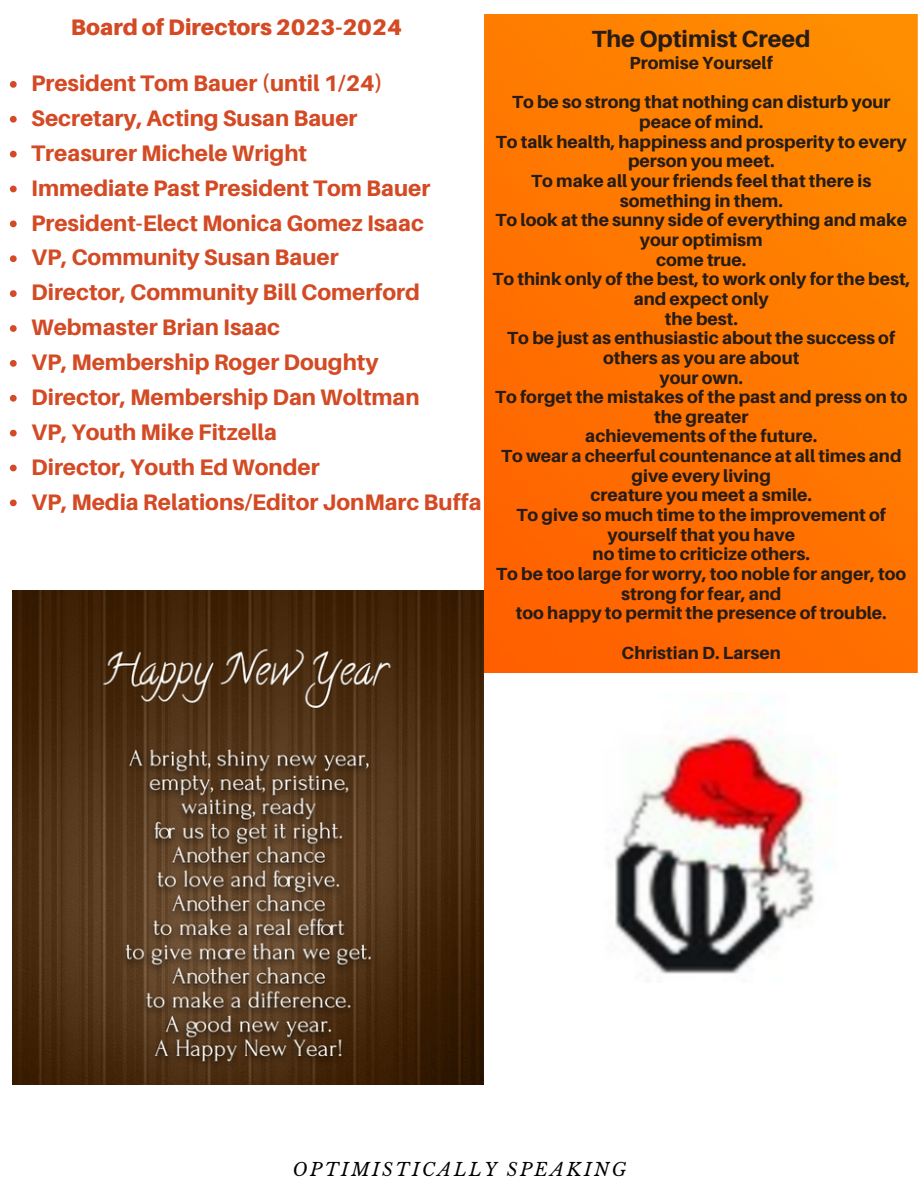
<style>
.page{position:relative;width:918px;height:1188px;background:#fff}
.page>*{position:absolute;margin:0;border:0;box-sizing:border-box;transform-origin:0 0}
.t1{font:800 23.4px "Aileron";color:#271c17}
.t2{font:800 22.5px "Aileron";color:#d34a24}
.t3{font:900 22.5px "Aileron";color:#d34a24}
.t4{font:italic 18px "Libre Baskerville";letter-spacing:.14em;color:#000}
.t5{font:800 17.55px/19.6px "Aileron";color:#271c17;text-align:center}
</style>
<div class="page">
<img style="left:485px;top:14px;width:433px;height:658px">
<img style="left:13px;top:590px;width:471px;height:494px">
<img style="left:615px;top:693px;width:199px;height:281px">
<svg style="left:10px;top:81px;width:7px;height:7px"></svg>
<svg style="left:10px;top:116px;width:7px;height:7px"></svg>
<svg style="left:10px;top:151px;width:7px;height:6px"></svg>
<svg style="left:10px;top:186px;width:7px;height:6px"></svg>
<svg style="left:10px;top:220px;width:7px;height:7px"></svg>
<svg style="left:10px;top:255px;width:7px;height:7px"></svg>
<svg style="left:10px;top:290px;width:7px;height:7px"></svg>
<svg style="left:10px;top:325px;width:7px;height:7px"></svg>
<svg style="left:10px;top:360px;width:7px;height:7px"></svg>
<svg style="left:10px;top:395px;width:7px;height:7px"></svg>
<svg style="left:10px;top:430px;width:7px;height:6px"></svg>
<svg style="left:10px;top:465px;width:7px;height:6px"></svg>
<svg style="left:10px;top:499px;width:7px;height:7px"></svg>
<p class="t3" style="left:71px;top:13px;width:332px">Board of Directors 2023-2024</p>
<p class="t2" style="left:31px;top:69px;width:353px">President Tom Bauer (until 1/24)</p>
<p class="t2" style="left:31px;top:104px;width:328px">Secretary, Acting Susan Bauer</p>
<p class="t2" style="left:31px;top:139px;width:277px">Treasurer Michele Wright</p>
<p class="t2" style="left:31px;top:174px;width:401px">Immediate Past President Tom Bauer</p>
<p class="t2" style="left:31px;top:209px;width:394px">President-Elect Monica Gomez Isaac</p>
<p class="t2" style="left:31px;top:244px;width:309px">VP, Community Susan Bauer</p>
<p class="t2" style="left:31px;top:279px;width:390px">Director, Community Bill Comerford</p>
<p class="t2" style="left:31px;top:313px;width:250px">Webmaster Brian Isaac</p>
<p class="t2" style="left:31px;top:348px;width:349px">VP, Membership Roger Doughty</p>
<p class="t2" style="left:31px;top:383px;width:390px">Director, Membership Dan Woltman</p>
<p class="t2" style="left:31px;top:418px;width:247px">VP, Youth Mike Fitzella</p>
<p class="t2" style="left:31px;top:453px;width:290px">Director, Youth Ed Wonder</p>
<p class="t2" style="left:31px;top:488px;width:452px">VP, Media Relations/Editor JonMarc Buffa</p>
<p class="t1" style="left:592px;top:25px;width:220px">The Optimist Creed</p>
<p class="t5" style="left:630px;top:53px;width:145px">Promise Yourself</p>
<p class="t5" style="left:512px;top:92px;width:380px">To be so strong that nothing can disturb your peace of mind.</p>
<p class="t5" style="left:496px;top:131px;width:412px">To talk health, happiness and prosperity to every person you meet.</p>
<p class="t5" style="left:531px;top:171px;width:342px">To make all your friends feel that there is something in them.</p>
<p class="t5" style="left:496px;top:210px;width:413px">To look at the sunny side of everything and make your optimism</p>
<p class="t5" style="left:656px;top:249px;width:92px">come true.</p>
<p class="t5" style="left:492px;top:269px;width:419px">To think only of the best, to work only for the best, and expect only</p>
<p class="t5" style="left:665px;top:308px;width:75px">the best.</p>
<p class="t5" style="left:507px;top:328px;width:389px">To be just as enthusiastic about the success of others as you are about</p>
<p class="t5" style="left:660px;top:367px;width:85px">your own.</p>
<p class="t5" style="left:495px;top:387px;width:414px">To forget the mistakes of the past and press on to the greater</p>
<p class="t5" style="left:585px;top:426px;width:233px">achievements of the future.</p>
<p class="t5" style="left:501px;top:446px;width:402px">To wear a cheerful countenance at all times and give every living</p>
<p class="t5" style="left:591px;top:485px;width:223px">creature you meet a smile.</p>
<p class="t5" style="left:517px;top:505px;width:371px">To give so much time to the improvement of yourself that you have</p>
<p class="t5" style="left:593px;top:544px;width:219px">no time to criticize others.</p>
<p class="t5" style="left:496px;top:564px;width:412px">To be too large for worry, too noble for anger, too strong for fear, and</p>
<p class="t5" style="left:516px;top:603px;width:372px">too happy to permit the presence of trouble.</p>
<p class="t5" style="left:622px;top:642px;width:161px">Christian D. Larsen</p>
<p class="t4" style="left:293px;top:1158px;width:335px">OPTIMISTICALLY SPEAKING</p>
</div>
